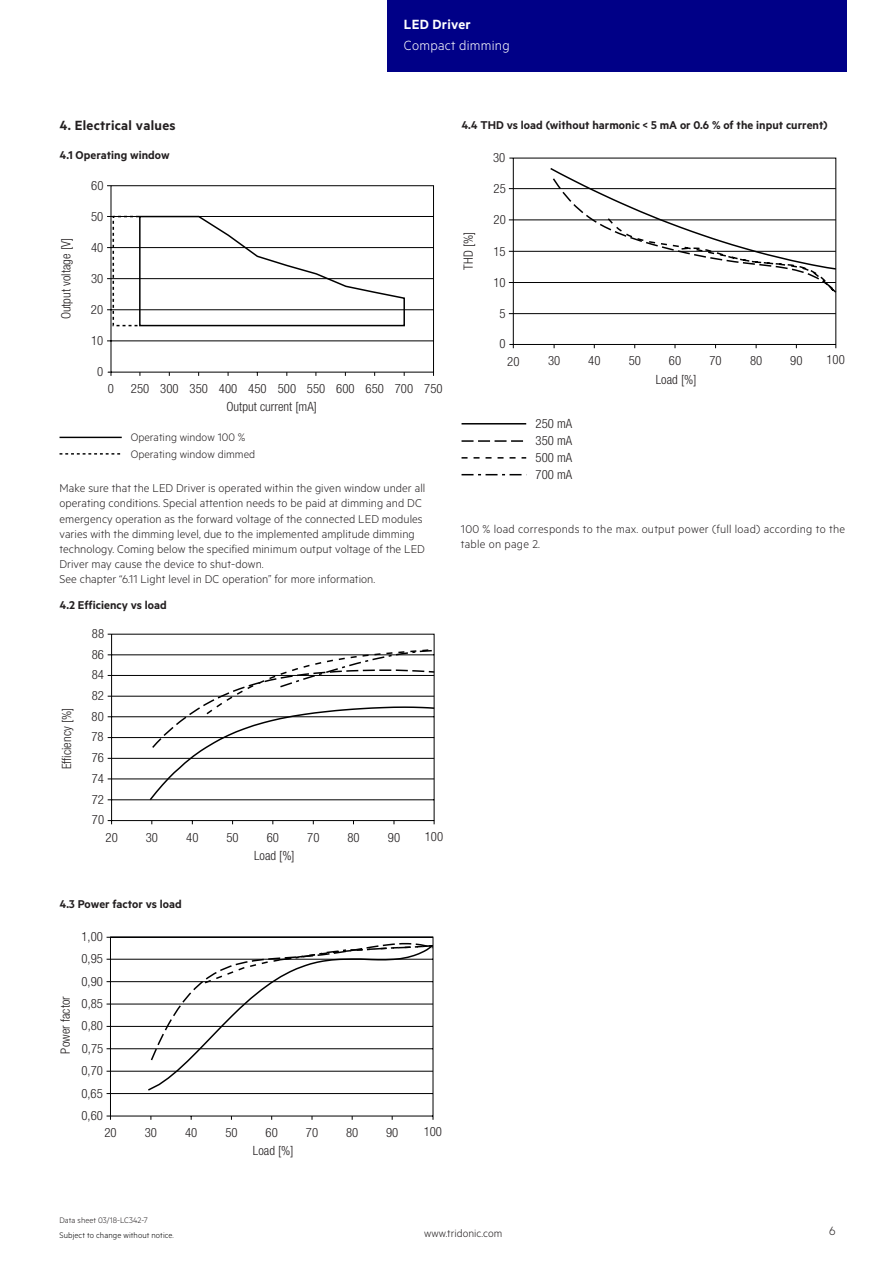
<style>
.page{position:relative;width:893px;height:1263px;background:#fff}
.page>*{position:absolute;margin:0;border:0;box-sizing:border-box;transform-origin:0 0}
.t1{font:15px "Tridonic Metric Print Semi";letter-spacing:.02em;color:#231f20}
.t2{font:15px "Tridonic Metric Print Light";letter-spacing:.015em;color:#fff}
.t3{font:15px "Tridonic Metric Print Semi";letter-spacing:.015em;color:#fff}
.t4{font:13.5px "Tridonic Metric Print Light";color:#231f20}
.t5{font:12.75px/15.1px "Tridonic Metric Print Light";letter-spacing:.005em;color:#231f20}
.t6{font:300 condensed 12.75px/20.5px "Helvetica Neue LTW1 G";letter-spacing:.005em;color:#231f20}
.t7{font:12.75px "Tridonic Metric Print Semi";letter-spacing:.005em;color:#231f20}
.t8{font:12.3px/16.5px "Tridonic Metric Print Light";letter-spacing:.005em;color:#231f20}
.t9{font:12px "Tridonic Metric Print Light";letter-spacing:.005em;color:#231f20}
.t10{font:9px "Tridonic Metric Print Light";letter-spacing:.01em;color:#000}
.t11{font:9px "Tridonic Metric Print Light";letter-spacing:.005em;color:#231f20}
</style>
<div class="page">
<div style="left:387px;top:0;width:459px;height:72px;background:#000087"></div>
<svg style="left:107px;top:185px;width:327px;height:191px"></svg>
<hr style="left:107px;top:278px;width:326px;height:1px;background:#000001">
<svg style="left:138px;top:215px;width:268px;height:112px"></svg>
<div style="left:113px;top:216px;width:27px;height:110px;border:2px dashed #000"></div>
<svg style="left:107px;top:633px;width:328px;height:192px"></svg>
<hr style="left:108px;top:758px;width:326px;height:1px;background:#000001">
<hr style="left:108px;top:778px;width:326px;height:1px;background:#000001">
<hr style="left:108px;top:696px;width:326px;height:1px;background:#000001">
<hr style="left:108px;top:675px;width:326px;height:1px;background:#000001">
<svg style="left:148px;top:648px;width:287px;height:154px"></svg>
<svg style="left:106px;top:936px;width:328px;height:184px"></svg>
<hr style="left:107px;top:1071px;width:326px;height:1px;background:#000001">
<hr style="left:107px;top:1004px;width:326px;height:1px;background:#000001">
<svg style="left:146px;top:942px;width:288px;height:150px"></svg>
<svg style="left:509px;top:157px;width:328px;height:192px"></svg>
<hr style="left:509px;top:313px;width:327px;height:1px;background:#000001">
<hr style="left:509px;top:282px;width:327px;height:1px;background:#000001">
<hr style="left:509px;top:251px;width:327px;height:1px;background:#000001">
<hr style="left:509px;top:219px;width:327px;height:1px;background:#000001">
<hr style="left:509px;top:188px;width:327px;height:1px;background:#000001">
<svg style="left:549px;top:166px;width:288px;height:130px"></svg>
<hr style="left:462px;top:423px;width:64px;height:1px;background:#000001">
<svg style="left:462px;top:457px;width:64px;height:2px"></svg>
<svg style="left:462px;top:440px;width:62px;height:2px"></svg>
<svg style="left:462px;top:474px;width:60px;height:1px"></svg>
<hr style="left:60px;top:437px;width:62px;height:1px;background:#000">
<svg style="left:60px;top:453px;width:61px;height:2px"></svg>
<p class="t1" style="left:60px;top:117px;width:118px">4. Electrical values</p>
<p class="t7" style="left:60px;top:148px;width:112px">4.1 Operating window</p>
<p class="t6" style="left:56px;top:319px;width:83px;rotate:-90deg">Output voltage [V]</p>
<p class="t6" style="left:91px;top:175px;width:14px">60</p>
<p class="t6" style="left:91px;top:206px;width:14px">50</p>
<p class="t6" style="left:91px;top:237px;width:14px">40</p>
<p class="t6" style="left:91px;top:268px;width:14px">30</p>
<p class="t6" style="left:91px;top:299px;width:14px">20</p>
<p class="t6" style="left:91px;top:330px;width:14px">10</p>
<p class="t3" style="left:404px;top:15px;width:68px">LED Driver</p>
<p class="t2" style="left:404px;top:37px;width:107px">Compact dimming</p>
<p class="t7" style="left:461px;top:117px;width:368px">4.4 THD vs load (without harmonic &lt; 5 mA or 0.6 % of the input current)</p>
<p class="t6" style="left:493px;top:147px;width:14px">30</p>
<p class="t6" style="left:494px;top:178px;width:14px">25</p>
<p class="t6" style="left:458px;top:270px;width:39px;rotate:-90deg">THD [%]</p>
<p class="t6" style="left:494px;top:210px;width:14px">20</p>
<p class="t6" style="left:493px;top:241px;width:14px">15</p>
<p class="t6" style="left:493px;top:272px;width:14px">10</p>
<p class="t6" style="left:499px;top:303px;width:8px">5</p>
<p class="t6" style="left:499px;top:334px;width:8px">0</p>
<p class="t6" style="left:97px;top:361px;width:8px">0</p>
<p class="t6" style="left:108px;top:379px;width:8px">0</p>
<p class="t6" style="left:131px;top:378px;width:313px">250 300 350 400 450 500 550 600 650 700 750</p>
<p class="t6" style="left:226px;top:397px;width:92px">Output current [mA]</p>
<p class="t8" style="left:131px;top:429px;width:126px">Operating window 100 %<br>Operating window dimmed</p>
<p class="t5" style="left:60px;top:480px;width:367px">Make sure that the LED Driver is operated within the given window under all operating conditions. Special attention needs to be paid at dimming and DC emergency operation as the forward voltage of the connected LED modules varies with the dimming level, due to the implemented amplitude dimming technology. Coming below the specified minimum output voltage of the LED Driver may cause the device to shut-down.<br>See chapter “6.11 Light level in DC operation” for more information.</p>
<p class="t7" style="left:60px;top:598px;width:109px">4.2 Efficiency vs load</p>
<p class="t6" style="left:92px;top:623px;width:14px">88<br>86</p>
<p class="t6" style="left:92px;top:665px;width:14px">84</p>
<p class="t6" style="left:56px;top:769px;width:63px;rotate:-90deg">E ciency [%]</p>
<p class="t6" style="left:92px;top:685px;width:14px">82</p>
<p class="t6" style="left:92px;top:706px;width:14px">80</p>
<p class="t6" style="left:91px;top:727px;width:14px">78</p>
<p class="t6" style="left:92px;top:747px;width:14px">76<br>74</p>
<p class="t6" style="left:92px;top:789px;width:14px">72</p>
<p class="t6" style="left:92px;top:810px;width:14px">70</p>
<p class="t6" style="left:106px;top:827px;width:14px">20</p>
<p class="t6" style="left:146px;top:827px;width:14px">30</p>
<p class="t6" style="left:186px;top:827px;width:14px">40</p>
<p class="t6" style="left:226px;top:827px;width:14px">50</p>
<p class="t6" style="left:267px;top:827px;width:14px">60</p>
<p class="t6" style="left:307px;top:827px;width:14px">70</p>
<p class="t6" style="left:347px;top:827px;width:14px">80</p>
<p class="t6" style="left:388px;top:827px;width:14px">90</p>
<p class="t6" style="left:425px;top:826px;width:20px">100</p>
<p class="t6" style="left:254px;top:845px;width:42px">Load [%]</p>
<p class="t7" style="left:60px;top:896px;width:124px">4.3 Power factor vs load</p>
<p class="t6" style="left:81px;top:926px;width:23px">1,00</p>
<p class="t6" style="left:81px;top:948px;width:23px">0,95</p>
<p class="t6" style="left:55px;top:1054px;width:59px;rotate:-90deg">Power factor</p>
<p class="t6" style="left:81px;top:971px;width:23px">0,90</p>
<p class="t6" style="left:82px;top:993px;width:23px">0,85</p>
<p class="t6" style="left:82px;top:1016px;width:23px">0,80</p>
<p class="t6" style="left:82px;top:1038px;width:23px">0,75</p>
<p class="t6" style="left:81px;top:1060px;width:23px">0,70</p>
<p class="t6" style="left:81px;top:1083px;width:23px">0,65</p>
<p class="t6" style="left:81px;top:1105px;width:23px">0,60</p>
<p class="t6" style="left:104px;top:1122px;width:14px">20</p>
<p class="t6" style="left:145px;top:1122px;width:14px">30</p>
<p class="t6" style="left:185px;top:1122px;width:14px">40</p>
<p class="t6" style="left:225px;top:1122px;width:14px">50</p>
<p class="t6" style="left:266px;top:1122px;width:14px">60</p>
<p class="t6" style="left:306px;top:1122px;width:14px">70</p>
<p class="t6" style="left:346px;top:1122px;width:14px">80</p>
<p class="t6" style="left:386px;top:1122px;width:14px">90</p>
<p class="t6" style="left:424px;top:1121px;width:20px">100</p>
<p class="t6" style="left:253px;top:1140px;width:42px">Load [%]</p>
<p class="t6" style="left:507px;top:351px;width:14px">20</p>
<p class="t6" style="left:548px;top:351px;width:14px">30</p>
<p class="t6" style="left:588px;top:351px;width:14px">40</p>
<p class="t6" style="left:629px;top:351px;width:14px">50</p>
<p class="t6" style="left:669px;top:351px;width:14px">60</p>
<p class="t6" style="left:709px;top:351px;width:14px">70</p>
<p class="t6" style="left:750px;top:351px;width:14px">80</p>
<p class="t6" style="left:790px;top:351px;width:14px">90</p>
<p class="t6" style="left:826px;top:350px;width:20px">100</p>
<p class="t6" style="left:535px;top:413px;width:38px">250 mA</p>
<p class="t6" style="left:535px;top:447px;width:38px">500 mA</p>
<p class="t6" style="left:535px;top:430px;width:38px">350 mA</p>
<p class="t6" style="left:535px;top:464px;width:38px">700 mA</p>
<p class="t6" style="left:656px;top:369px;width:42px">Load [%]</p>
<p class="t5" style="left:461px;top:521px;width:386px">100 % load corresponds to the max. output power (full load) according to the table on page 2.</p>
<p class="t11" style="left:60px;top:1215px;width:90px">Data sheet 03/18-LC342-7</p>
<p class="t10" style="left:60px;top:1229px;width:116px">Subject to change without notice.</p>
<p class="t9" style="left:424px;top:1227px;width:80px">www.tridonic.com</p>
<p class="t4" style="left:829px;top:1223px;width:8px">6</p>
</div>
